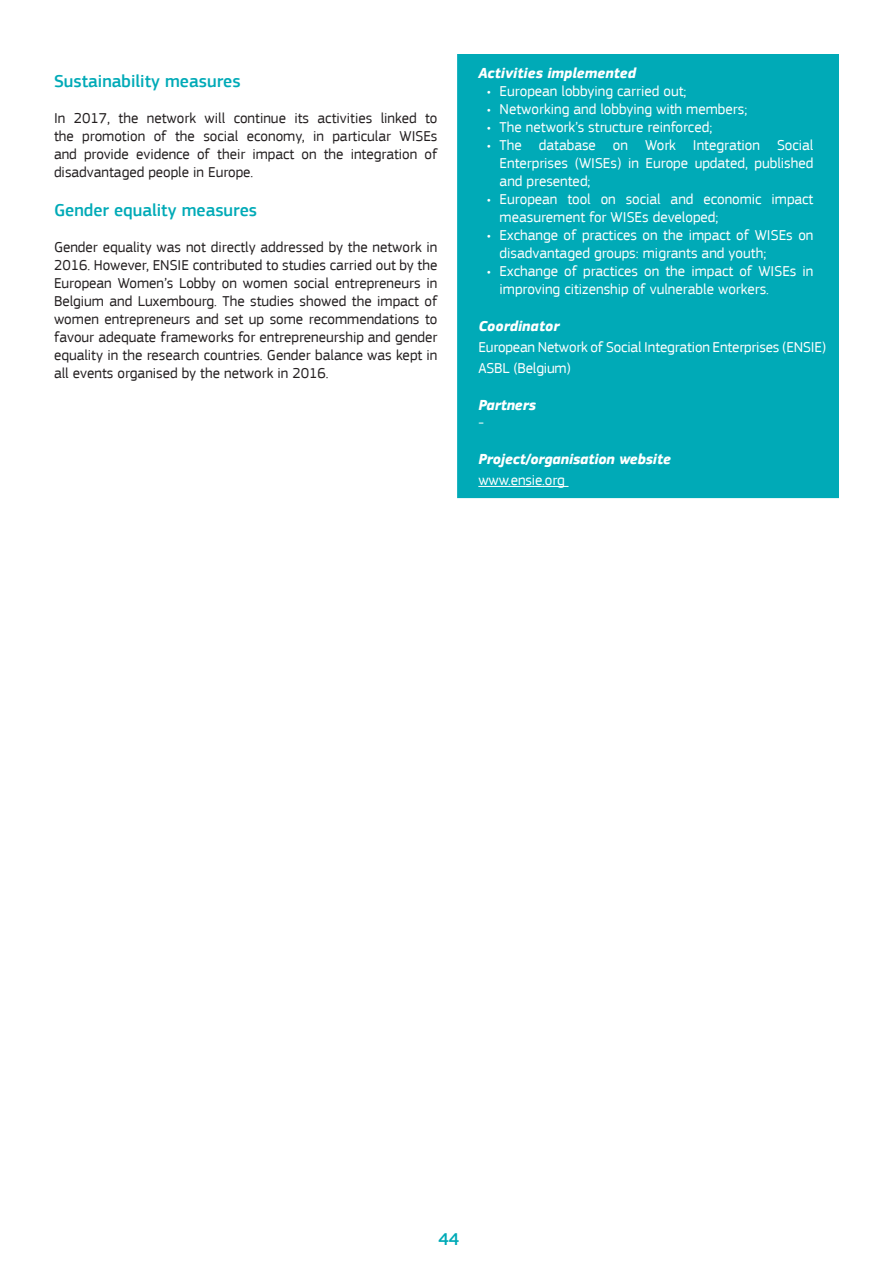
<style>
.page{position:relative;width:893px;height:1263px;background:#fff}
.page>*{position:absolute;margin:0;border:0;box-sizing:border-box;transform-origin:0 0}
.Normal_text{font:500 18px "EC Square Sans Pro";color:#00aab7}
.Normal_text-2{font:15px/18px "EC Square Sans Pro";color:#231f20;text-align:justify}
.t1{font:15px/18px "EC Square Sans Pro";color:#fff}
.t2{font:italic 700 15px "EC Square Sans Pro";letter-spacing:-.01em;color:#fff}
</style>
<div class="page">
<div style="left:457px;top:54px;width:382px;height:444px;background:#00aab7"></div>
<hr style="left:478px;top:486px;width:90px;height:1px;background:#fff">
<p class="Normal_text" style="left:54px;top:70px;width:188px">Sustainability measures</p>
<p class="Normal_text-2" style="left:54px;top:109px;width:385px">In 2017, the network will continue its activities linked to the promotion of the social economy, in particular WISEs and provide evidence of their impact on the integration of disadvantaged people in Europe.</p>
<p class="Normal_text" style="left:54px;top:200px;width:205px">Gender equality measures</p>
<p class="Normal_text-2" style="left:54px;top:239px;width:385px">Gender equality was not directly addressed by the network in 2016. However, ENSIE contributed to studies carried out by the European Women’s Lobby on women social entrepreneurs in Belgium and Luxembourg. The studies showed the impact of women entrepreneurs and set up some recommendations to favour adequate frameworks for entrepreneurship and gender equality in the research countries. Gender balance was kept in all events organised by the network in 2016.</p>
<p class="t2" style="left:478px;top:64px;width:159px">Activities implemented</p>
<p class="t1" style="left:487px;top:82px;width:201px">• European lobbying carried out;</p>
<p class="t1" style="left:487px;top:100px;width:262px">• Networking and lobbying with members;</p>
<p class="t1" style="left:487px;top:118px;width:227px">• The network’s structure reinforced;</p>
<p class="t1" style="left:500px;top:136px;width:315px;text-align:justify;text-indent:-13px">• The database on Work Integration Social Enterprises (WISEs) in Europe updated, published and presented;</p>
<p class="t1" style="left:500px;top:190px;width:315px;text-indent:-13px">• European tool on social and economic impact measurement for WISEs developed;</p>
<p class="t1" style="left:500px;top:226px;width:315px;text-indent:-13px">• Exchange of practices on the impact of WISEs on disadvantaged groups: migrants and youth;</p>
<p class="t1" style="left:500px;top:262px;width:315px;text-indent:-13px">• Exchange of practices on the impact of WISEs in improving citizenship of vulnerable workers.</p>
<p class="t2" style="left:478px;top:317px;width:83px">Coordinator</p>
<p class="t1" style="left:478px;top:336px;width:349px;line-height:21px">European Network of Social Integration Enterprises (ENSIE)<br>ASBL (Belgium)</p>
<p class="t2" style="left:478px;top:396px;width:59px">Partners</p>
<p class="t1" style="left:478px;top:414px;width:7px">-</p>
<p class="t2" style="left:478px;top:450px;width:194px">Project/organisation website</p>
<p class="t1" style="left:478px;top:471px;width:88px">www.ensie.org</p>
<p class="Normal_text" style="left:438px;top:1229px;width:22px">44</p>
</div>
